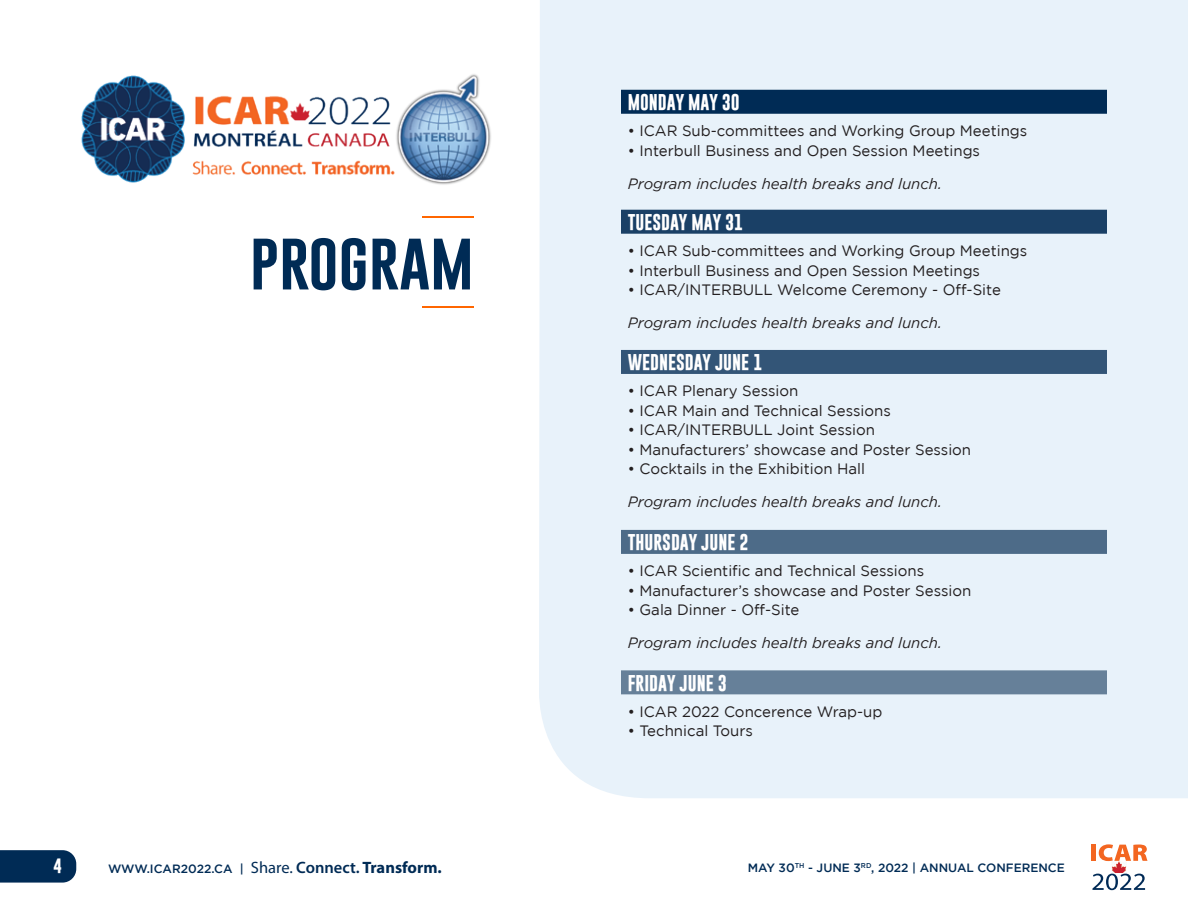
<style>
.page{position:relative;width:1188px;height:918px;background:#fff}
.page>*{position:absolute;margin:0;border:0;box-sizing:border-box;transform-origin:0 0}
.t1{font:60px "Gobold";color:#002b55}
.t2{font:700 16.5px "Gobold";color:#fff}
.t3{font:15px "Gotham";color:#231f20}
.t4{font:italic 15px "Gotham";color:#231f20}
.t5{font:700 15px "Gobold";color:#fff}
.t6{font:500 12px "Gotham";color:#002b55}
.s1{font-family:"Myriad Pro";font-weight:400;font-size:16.5px}
.s2{font-family:"Myriad Pro";font-weight:600;font-size:16.5px}
.s3{font-family:"Myriad Pro";font-weight:700;font-size:16.5px}
</style>
<div class="page">
<div style="left:539px;top:0;width:649px;height:798px;background:#e8f2fa"></div>
<div style="left:1091px;top:845px;width:5px;height:16px;background:#f36621"></div>
<svg style="left:1099px;top:844px;width:49px;height:17px"></svg>
<svg style="left:1092px;top:874px;width:53px;height:16px"></svg>
<img style="left:1111px;top:861px;width:15px;height:12px">
<hr style="left:422px;top:307px;width:52px;height:1px;background:#f60">
<hr style="left:422px;top:217px;width:52px;height:1px;background:#f60">
<svg style="left:0;top:850px;width:76px;height:33px;background:#0c355d"></svg>
<div style="left:621px;top:90px;width:486px;height:24px;background:#002b55"></div>
<div style="left:621px;top:210px;width:486px;height:24px;background:#1a4066"></div>
<div style="left:621px;top:350px;width:486px;height:24px;background:#357"></div>
<div style="left:621px;top:530px;width:486px;height:24px;background:#4d6b88"></div>
<div style="left:621px;top:670px;width:486px;height:24px;background:#668099"></div>
<img style="left:81px;top:74px;width:410px;height:111px">
<p class="t1" style="left:250px;top:222px;width:225px">PROGRAM</p>
<p class="t5" style="left:54px;top:856px;width:10px">4</p>
<p class="t6" style="left:108px;top:862px;width:335px">WWW.ICAR2022.CA | <span class="s1">Share.</span> <span class="s2">Connect.</span> <span class="s3">Transform.</span></p>
<p class="t2" style="left:628px;top:91px;width:114px">MONDAY MAY 30</p>
<p class="t3" style="left:628px;top:123px;width:401px">• ICAR Sub-committees and Working Group Meetings</p>
<p class="t3" style="left:628px;top:142px;width:354px">• Interbull Business and Open Session Meetings</p>
<p class="t4" style="left:628px;top:175px;width:316px">Program includes health breaks and lunch.</p>
<p class="t2" style="left:628px;top:211px;width:117px">TUESDAY MAY 31</p>
<p class="t3" style="left:628px;top:243px;width:401px">• ICAR Sub-committees and Working Group Meetings</p>
<p class="t3" style="left:628px;top:262px;width:354px">• Interbull Business and Open Session Meetings</p>
<p class="t3" style="left:628px;top:282px;width:375px">• ICAR/INTERBULL Welcome Ceremony - Off-Site</p>
<p class="t4" style="left:628px;top:315px;width:316px">Program includes health breaks and lunch.</p>
<p class="t2" style="left:628px;top:352px;width:136px">WEDNESDAY JUNE 1</p>
<p class="t3" style="left:628px;top:383px;width:172px">• ICAR Plenary Session</p>
<p class="t3" style="left:628px;top:402px;width:265px">• ICAR Main and Technical Sessions</p>
<p class="t3" style="left:628px;top:422px;width:249px">• ICAR/INTERBULL Joint Session</p>
<p class="t3" style="left:628px;top:441px;width:345px">• Manufacturers’ showcase and Poster Session</p>
<p class="t3" style="left:628px;top:461px;width:239px">• Cocktails in the Exhibition Hall</p>
<p class="t4" style="left:628px;top:494px;width:316px">Program includes health breaks and lunch.</p>
<p class="t2" style="left:628px;top:532px;width:122px">THURSDAY JUNE 2</p>
<p class="t3" style="left:628px;top:563px;width:298px">• ICAR Scientific and Technical Sessions</p>
<p class="t3" style="left:628px;top:582px;width:345px">• Manufacturer’s showcase and Poster Session</p>
<p class="t3" style="left:628px;top:602px;width:173px">• Gala Dinner - Off-Site</p>
<p class="t4" style="left:628px;top:635px;width:316px">Program includes health breaks and lunch.</p>
<p class="t2" style="left:628px;top:672px;width:101px">FRIDAY JUNE 3</p>
<p class="t3" style="left:628px;top:703px;width:256px">• ICAR 2022 Concerence Wrap-up</p>
<p class="t3" style="left:628px;top:723px;width:127px">• Technical Tours</p>
<p class="t6" style="left:748px;top:861px;width:319px">MAY 30<sup>TH</sup> - JUNE 3<sup>RD</sup>, 2022 | ANNUAL CONFERENCE</p>
</div>
